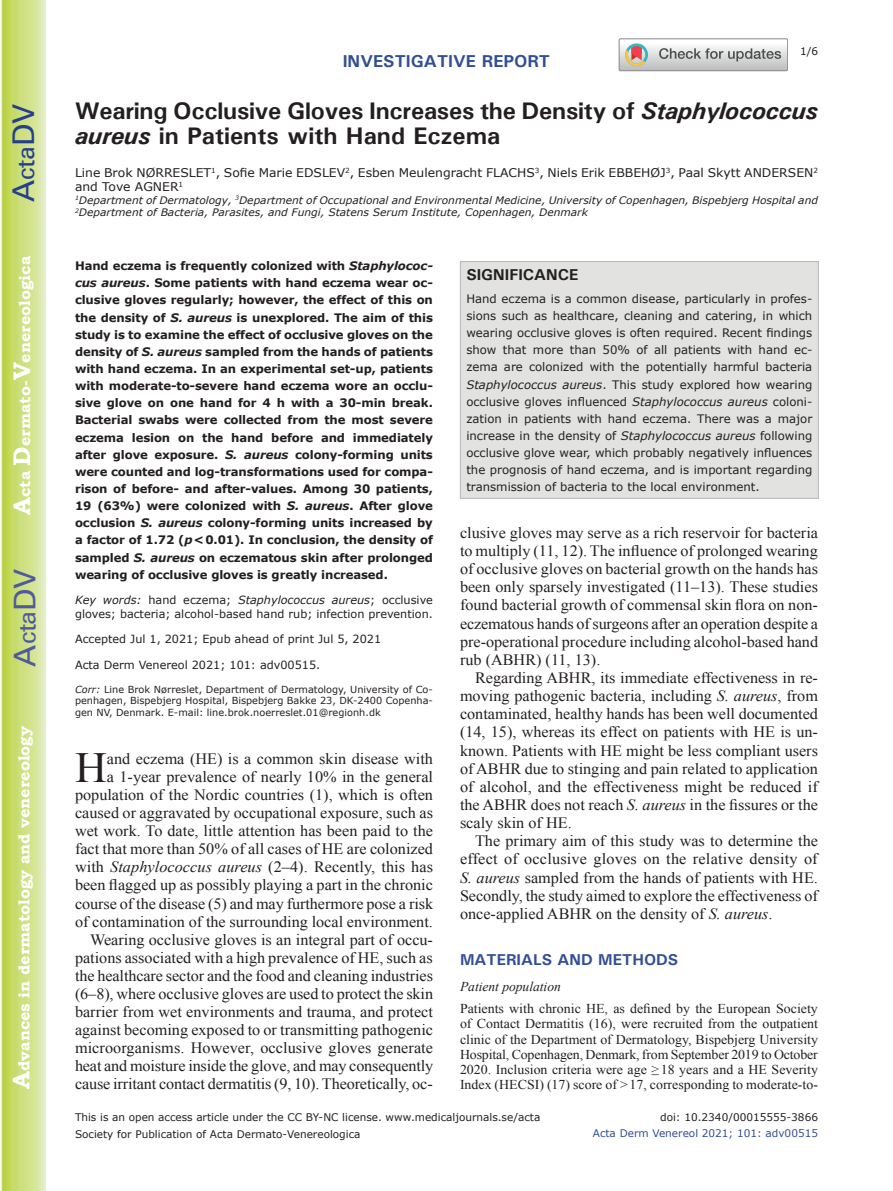
<style>
.page{position:relative;width:893px;height:1191px;background:#fff}
.page>*{position:absolute;margin:0;border:0;box-sizing:border-box;transform-origin:0 0}
.t1{font:42.9px "Times New Roman";color:#231f20}
.t2{font:30px "Univers";color:#4d5a9e}
.t3{font:30px "Univers";color:#253f8e}
.t4{font:700 24px/25.5px "Univers";letter-spacing:-.01em;color:#231f20}
.t5{font:700 17.25px "Univers";color:#324f95}
.t6{font:15.75px/18.1px "Times New Roman";color:#231f20;text-align:justify}
.t7{font:700 15.75px "Bookman Old Style";color:#fff}
.t8{font:700 15.75px "Univers";color:#324f95}
.t9{font:700 15.75px "Univers";color:#231f20}
.t10{font:13.5px/15.1px "Times New Roman";color:#231f20;text-align:justify}
.t11{font:italic 13.5px "Times New Roman";color:#231f20}
.t12{font:12px/14.4px "Verdana";color:#231f20}
.t13{font:700 11.7px/17.1px "Verdana";letter-spacing:-.01em;color:#231f20;text-align:justify}
.t14{font:11.7px/17.1px "Verdana";color:#231f20;text-align:justify}
.t15{font:11.25px/13.5px "Verdana";color:#231f20}
.t16{font:10.5px "Verdana";color:#231f20}
.t17{font:10.5px "Verdana";color:#324f95}
.t18{font:italic 10.35px/12.8px "Verdana";color:#231f20}
.t19{font:9.75px/11.7px "Verdana";color:#231f20;text-align:justify}
.s1{font-size:24px}
.s2{font-style:italic}
</style>
<div class="page">
<svg style="left:1px;top:0;width:45px;height:1191px;background:#cfe084"></svg>
<svg style="left:619px;top:39px;width:169px;height:32px"></svg>
<div style="left:460px;top:261px;width:359px;height:238px;background:#e2e2e1;border:1px solid #bab5b4"></div>
<h2 class="t3" style="left:6px;top:202px;width:100px;rotate:-90deg">A<span class="s1">cta</span>DV</h2>
<p class="t7" style="left:15px;top:515px;width:260px;rotate:-90deg"><span class="s1">A</span>cta <span class="s1">D</span>ermato-<span class="s1">V</span>enereologica</p>
<h2 class="t2" style="left:7px;top:666px;width:100px;rotate:-90deg">A<span class="s1">cta</span>DV</h2>
<p class="t7" style="left:15px;top:1088px;width:364px;rotate:-90deg"><span class="s1">A</span>dvances in dermatology and venereology</p>
<p class="t5" style="left:343px;top:50px;width:209px">INVESTIGATIVE REPORT</p>
<p class="t16" style="left:800px;top:44px;width:20px">1/6</p>
<h3 class="t4" style="left:75px;top:97px;width:745px">Wearing Occlusive Gloves Increases the Density of <span class="s2">Staphylococcus aureus</span> in Patients with Hand Eczema</h3>
<p class="t12" style="left:75px;top:165px;width:744px">Line Brok NØRRESLET<sup>1</sup>, Sofie Marie EDSLEV<sup>2</sup>, Esben Meulengracht FLACHS<sup>3</sup>, Niels Erik EBBEHØJ<sup>3</sup>, Paal Skytt ANDERSEN<sup>2 </sup>and Tove AGNER<sup>1</sup></p>
<p class="t18" style="left:75px;top:194px;width:745px"><sup>1</sup>Department of Dermatology, <sup>3</sup>Department of Occupational and Environmental Medicine, University of Copenhagen, Bispebjerg Hospital and<br><sup>2</sup>Department of Bacteria, Parasites, and Fungi, Statens Serum Institute, Copenhagen, Denmark</p>
<p class="t13" style="left:75px;top:257px;width:359px">Hand eczema is frequently colonized with <span class="s2">Staphylococ&shy;cus aureus</span>. Some patients with hand eczema wear oc&shy;clusive gloves regularly; however, the effect of this on the density of <span class="s2">S. aureus</span> is unexplored. The aim of this study is to examine the effect of occlusive gloves on the density of <span class="s2">S. aureus</span> sampled from the hands of patients with hand eczema. In an experimental set-up, patients with moderate-to-severe hand eczema wore an occlu&shy;sive glove on one hand for 4 h with a 30-min break.<br>Bacterial swabs were collected from the most severe eczema lesion on the hand before and immediately after glove exposure. <span class="s2">S. aureus</span> colony-forming units were counted and log-transformations used for compa&shy;rison of before- and after-values. Among 30 patients, 19 (63%) were colonized with <span class="s2">S. aureus</span>. After glove occlusion <span class="s2">S. aureus</span> colony-forming units increased by a factor of 1.72 (<span class="s2">p</span>&lt;0.01). In conclusion, the density of sampled <span class="s2">S. aureus</span> on eczematous skin after prolonged wearing of occlusive gloves is greatly increased.</p>
<p class="t15" style="left:75px;top:593px;width:359px"><span class="s2">Key words:</span> hand eczema; <span class="s2">Staphylococcus aureus</span>; occlusive gloves; bacteria; alcohol-based hand rub; infection prevention.</p>
<p class="t15" style="left:75px;top:632px;width:308px">Accepted Jul 1, 2021; Epub ahead of print Jul 5, 2021</p>
<p class="t15" style="left:75px;top:658px;width:247px">Acta Derm Venereol 2021; 101: adv00515.</p>
<p class="t19" style="left:75px;top:683px;width:359px"><span class="s2">Corr:</span> Line Brok Nørreslet, Department of Dermatology, University of Co&shy;penhagen, Bispebjerg Hospital, Bispebjerg Bakke 23, DK-2400 Copenha&shy;gen NV, Denmark. E-mail: line.brok.noerreslet.01@regionh.dk</p>
<h1 class="t1" style="left:75px;top:739px;width:33px">H</h1>
<p class="t6" style="left:75px;top:749px;width:360px;text-align:right">and eczema (HE) is a common skin disease with<br>a 1-year prevalence of nearly 10% in the general population of the Nordic countries (1), which is often caused or aggravated by occupational exposure, such as wet work. To date, little attention has been paid to the fact that more than 50% of all cases of HE are colonized with <span class="s2">Staphylococcus aureus</span> (2–4). Recently, this has been flagged up as possibly playing a part in the chronic course of the disease (5) and may furthermore pose a risk of contamination of the surrounding local environment.<br>Wearing occlusive gloves is an integral part of occu&shy;pations associated with a high prevalence of HE, such as the healthcare sector and the food and cleaning industries (6–8), where occlusive gloves are used to protect the skin barrier from wet environments and trauma, and protect against becoming exposed to or transmitting pathogenic microorganisms. However, occlusive gloves generate heat and moisture inside the glove, and may consequently cause irritant contact dermatitis (9, 10). Theoretically, oc-</p>
<p class="t9" style="left:466px;top:264px;width:114px">SIGNIFICANCE</p>
<p class="t14" style="left:466px;top:290px;width:347px">Hand eczema is a common disease, particularly in profes&shy;sions such as healthcare, cleaning and catering, in which wearing occlusive gloves is often required. Recent findings show that more than 50% of all patients with hand ec&shy;zema are colonized with the potentially harmful bacteria <span class="s2">Staphylococcus aureus</span>. This study explored how wearing occlusive gloves influenced <span class="s2">Staphylococcus aureus</span> coloni&shy;zation in patients with hand eczema. There was a major increase in the density of <span class="s2">Staphylococcus aureus</span> following occlusive glove wear, which probably negatively influences the prognosis of hand eczema, and is important regarding transmission of bacteria to the local environment.</p>
<p class="t6" style="left:460px;top:523px;width:360px">clusive gloves may serve as a rich reservoir for bacteria to multiply (11, 12). The influence of prolonged wearing of occlusive gloves on bacterial growth on the hands has been only sparsely investigated (11–13). These studies found bacterial growth of commensal skin flora on non&shy;eczematous hands of surgeons after an operation despite a pre-operational procedure including alcohol-based hand rub (ABHR) (11, 13).</p>
<p class="t6" style="left:460px;top:668px;width:360px;text-indent:15px">Regarding ABHR, its immediate effectiveness in re&shy;moving pathogenic bacteria, including <span class="s2">S. aureus</span>, from contaminated, healthy hands has been well documented (14, 15), whereas its effect on patients with HE is un&shy;known. Patients with HE might be less compliant users of ABHR due to stinging and pain related to application of alcohol, and the effectiveness might be reduced if the ABHR does not reach <span class="s2">S. aureus</span> in the fissures or the scaly skin of HE.</p>
<p class="t6" style="left:460px;top:831px;width:360px;text-indent:15px">The primary aim of this study was to determine the effect of occlusive gloves on the relative density of <span class="s2">S. aureus</span> sampled from the hands of patients with HE.<br>Secondly, the study aimed to explore the effectiveness of once-applied ABHR on the density of <span class="s2">S. aureus</span>.</p>
<p class="t8" style="left:460px;top:949px;width:220px">MATERIALS AND METHODS</p>
<p class="t11" style="left:460px;top:976px;width:102px">Patient population</p>
<p class="t10" style="left:460px;top:1001px;width:360px">Patients with chronic HE, as defined by the European Society of Contact Dermatitis (16), were recruited from the outpatient clinic of the Department of Dermatology, Bispebjerg University Hospital, Copenhagen, Denmark, from September 2019 to October 2020. Inclusion criteria were age ≥18 years and a HE Severity Index (HECSI) (17) score of &gt;17, corresponding to moderate-to-</p>
<p class="t16" style="left:75px;top:1110px;width:467px">This is an open access article under the CC BY-NC license. www.medicaljournals.se/acta</p>
<p class="t16" style="left:660px;top:1110px;width:159px">doi: 10.2340/00015555-3866</p>
<p class="t16" style="left:75px;top:1127px;width:287px">Society for Publication of Acta Dermato-Venereologica</p>
<p class="t17" style="left:593px;top:1126px;width:227px">Acta Derm Venereol 2021; 101: adv00515</p>
</div>
